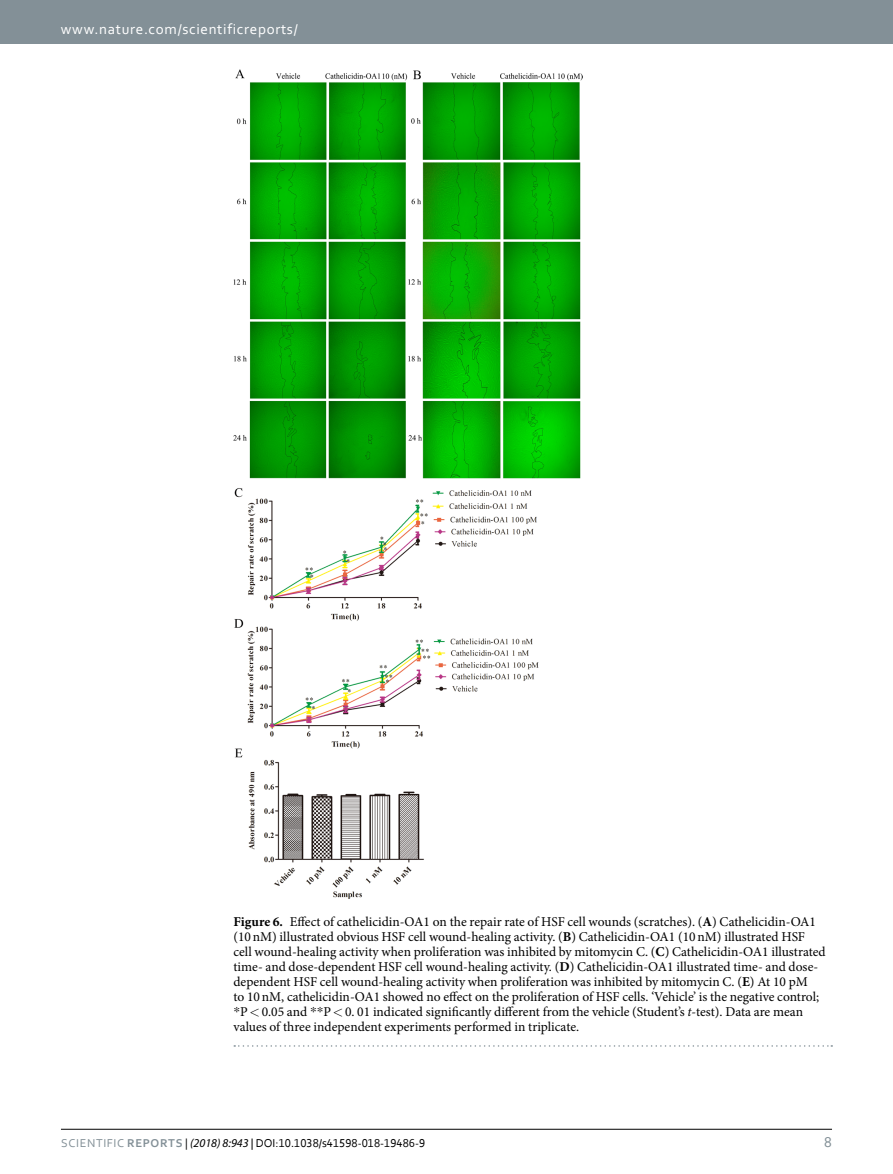
<style>
.page{position:relative;width:893px;height:1174px;background:#fff}
.page>*{position:absolute;margin:0;border:0;box-sizing:border-box;transform-origin:0 0}
.t1{font:15px "Corbel 2";letter-spacing:.045em;color:#fff}
.t2{font:15px "Corbel 2";color:#839097}
.t3{font:13.5px/15px "Minion Pro";color:#000}
.t4{font:12px "Corbel";color:#000}
.s1{font-weight:700}
.s2{font-family:"STIX General"}
.s3{font-style:italic}
.s4{font-family:"Corbel 2";color:#839097}
.s5{font-family:"Corbel Bold 2";color:#839097}
.s6{font-family:"Corbel 2"}
.s7{font-family:"Myriad Pro";font-style:italic}
</style>
<div class="page">
<div style="left:0;top:0;width:893px;height:43px;background:#839097"></div>
<hr style="left:61px;top:1129px;width:771px;height:1px;background:#000">
<img style="left:233px;top:70px;width:350px;height:828px">
<svg style="left:234px;top:1045px;width:598px;height:1px"></svg>
<p class="t1" style="left:61px;top:19px;width:238px">www.nature.com/scientificreports/</p>
<p class="t3" style="left:233px;top:914px;width:594px"><span class="s1">Figure 6.</span> Effect of cathelicidin-OA1 on the repair rate of HSF cell wounds (scratches). (<span class="s1">A</span>) Cathelicidin-OA1 (10nM) illustrated obvious HSF cell wound-healing activity. (<span class="s1">B</span>) Cathelicidin-OA1 (10nM) illustrated HSF cell wound-healing activity when proliferation was inhibited by mitomycin C. (<span class="s1">C</span>) Cathelicidin-OA1 illustrated time- and dose-dependent HSF cell wound-healing activity. (<span class="s1">D</span>) Cathelicidin-OA1 illustrated time- and dose&shy;dependent HSF cell wound-healing activity when proliferation was inhibited by mitomycin C. (<span class="s1">E</span>) At 10 pM<br>to 10nM, cathelicidin-OA1 showed no effect on the proliferation of HSF cells. ‘Vehicle’ is the negative control; <span class="s2">*</span>P 0.05 and <span class="s2">**</span>P 0. 01 indicated significantly different from the vehicle (Student’s <span class="s3">t-</span>test). Data are mean values of three independent experiments performed in triplicate.</p>
<p class="t4" style="left:61px;top:1135px;width:365px"><span class="s4">SCiEnTiFiC</span> <span class="s5">REPORTS</span> <span class="s6">|</span> <span class="s7">(2018) 8:943</span> | DOI:10.1038/s41598-018-19486-9</p>
<p class="t2" style="left:824px;top:1132px;width:9px">8</p>
</div>
